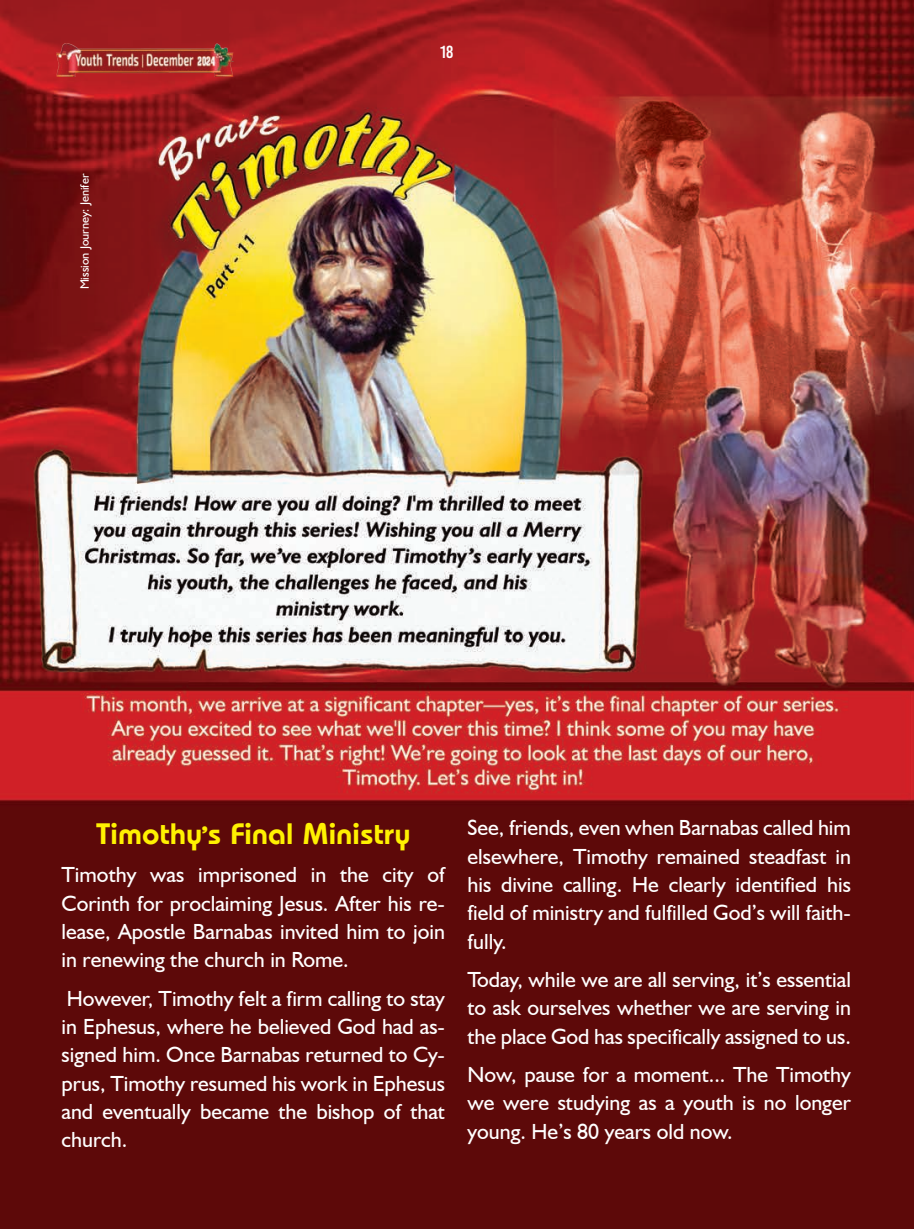
<style>
.page{position:relative;width:914px;height:1229px;background:#fff}
.page>*{position:absolute;margin:0;border:0;box-sizing:border-box;transform-origin:0 0}
.t1{font:31.5px "TAMIL UNI018";color:#fff101}
.t2{font:21.88px/28.3px "Humanist 521 BT";color:#fff;text-align:justify}
.t3{font:17.5px "Bebas Kai";color:#fff}
.t4{font:12.25px "Humanist 521 BT";color:#fff}
</style>
<div class="page">
<img style="left:0;top:0;width:914px;height:1228px">
<img style="left:57px;top:44px;width:177px;height:32px">
<p class="t4" style="left:77px;top:289px;width:117px;rotate:-90deg">Mission Journey: Jenifer</p>
<p class="t3" style="left:440px;top:42px;width:15px">18</p>
<h1 class="t1" style="left:96px;top:818px;width:316px">Timothy’s Final Ministry</h1>
<p class="t2" style="left:62px;top:860px;width:385px">Timothy was imprisoned in the city of Corinth for proclaiming Jesus. After his re&shy;lease, Apostle Barnabas invited him to join in renewing the church in Rome.</p>
<p class="t2" style="left:62px;top:983px;width:385px">However, Timothy felt a firm calling to stay in Ephesus, where he believed God had as&shy;signed him. Once Barnabas returned to Cy&shy;prus, Timothy resumed his work in Ephesus and eventually became the bishop of that church.</p>
<p class="t2" style="left:467px;top:813px;width:385px">See, friends, even when Barnabas called him elsewhere, Timothy remained steadfast in his divine calling. He clearly identified his field of ministry and fulfilled God’s will faith&shy;fully.</p>
<p class="t2" style="left:467px;top:965px;width:385px">Today, while we are all serving, it’s essential to ask ourselves whether we are serving in the place God has specifically assigned to us.</p>
<p class="t2" style="left:467px;top:1060px;width:385px">Now, pause for a moment... The Timothy we were studying as a youth is no longer young. He’s 80 years old now.</p>
</div>
